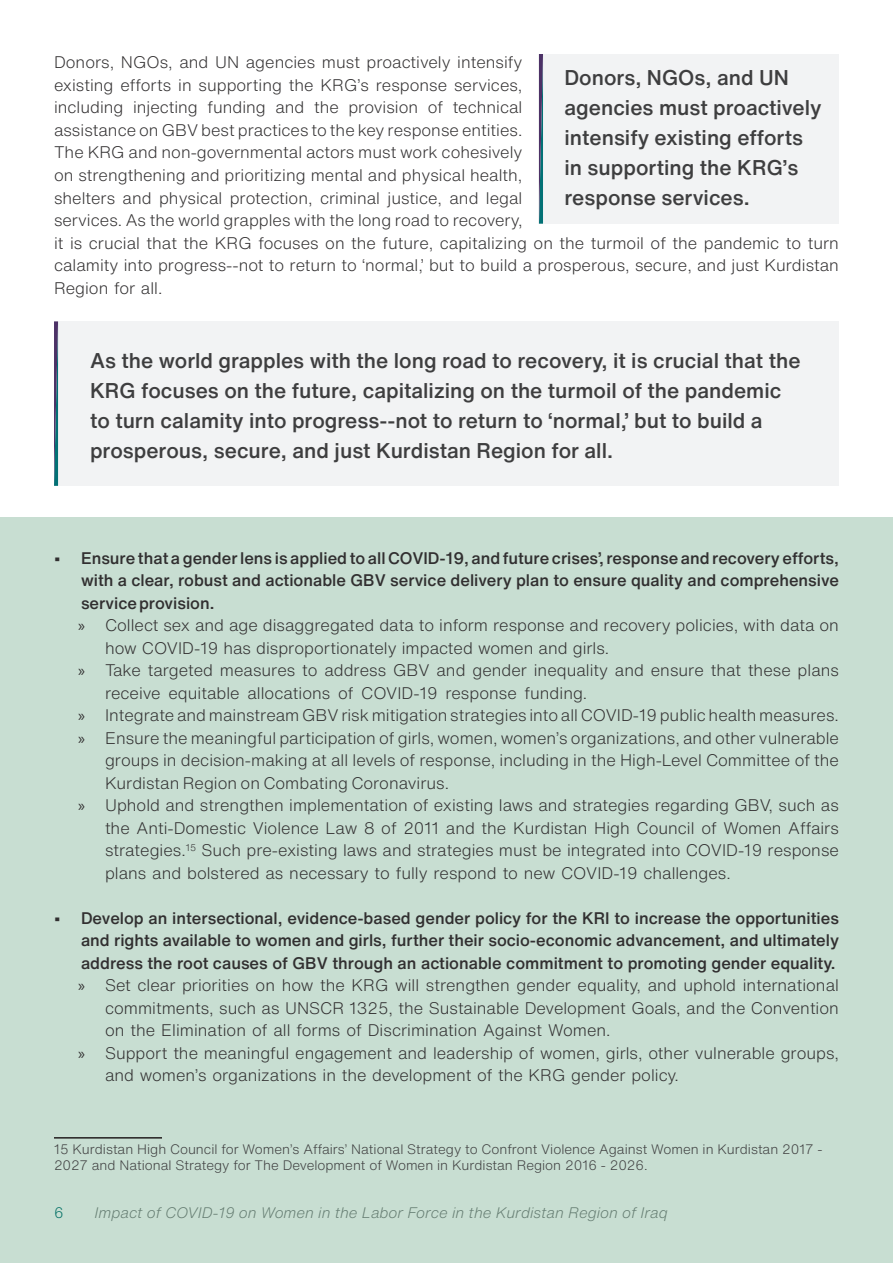
<style>
.page{position:relative;width:893px;height:1263px;background:#fff}
.page>*{position:absolute;margin:0;border:0;box-sizing:border-box;transform-origin:0 0}
.t1{font:500 21px/30px "Helvetica Now Text";color:#3e3e3f}
.t2{font:300 16.5px/22.5px "Helvetica Now Text";color:#312f30}
.t3{font:500 16.5px "Helvetica Now Text";color:#312f30}
.t4{font:italic 300 15px "Helvetica Now Text";color:#808285}
.t5{font:300 15px "Helvetica Now Text";color:#027175}
.t6{font:300 13.5px/16.2px "Helvetica Now Text";color:#3e3e3f}
.s1{font-family:"Myriad Pro";font-weight:400}
</style>
<div class="page">
<div style="left:0;top:517px;width:893px;height:746px;background:#c8ded2"></div>
<hr style="left:54px;top:1137px;width:108px;height:1px;background:#231f20">
<div style="left:539px;top:54px;width:300px;height:170px;background:#f2f3f4"></div>
<svg style="left:539px;top:54px;width:4px;height:170px"></svg>
<div style="left:54px;top:321px;width:785px;height:165px;background:#f2f3f4"></div>
<svg style="left:54px;top:321px;width:4px;height:165px"></svg>
<p class="t2" style="left:54px;top:51px;width:786px">Donors, NGOs, and UN agencies must proactively intensify<br>existing efforts in supporting the KRG’s response services,<br>including injecting funding and the provision of technical<br>assistance on GBV best practices to the key response entities.<br>The KRG and non-governmental actors must work cohesively<br>on strengthening and prioritizing mental and physical health,<br>shelters and physical protection, criminal justice, and legal<br>services. As the world grapples with the long road to recovery,<br>it is crucial that the KRG focuses on the future, capitalizing on the turmoil of the pandemic to turn calamity into progress--not to return to ‘normal,’ but to build a prosperous, secure, and just Kurdistan Region for all.</p>
<p class="t1" style="left:564px;top:62px;width:259px">Donors, NGOs, and UN agencies must proactively intensify existing efforts in supporting the KRG’s response services.</p>
<p class="t1" style="left:90px;top:345px;width:712px">As the world grapples with the long road to recovery, it is crucial that the KRG focuses on the future, capitalizing on the turmoil of the pandemic to turn calamity into progress--not to return to ‘normal,’ but to build a prosperous, secure, and just Kurdistan Region for all.</p>
<p class="t3" style="left:54px;top:545px;width:786px">• Ensure that a gender lens is applied to all COVID-19, and future crises’, response and recovery efforts,</p>
<p class="t3" style="left:81px;top:568px;width:760px">with a clear, robust and actionable GBV service delivery plan to ensure quality and comprehensive</p>
<p class="t3" style="left:81px;top:590px;width:135px">service provision.</p>
<p class="t2" style="left:78px;top:613px;width:762px"><span class="s1">»</span> Collect sex and age disaggregated data to inform response and recovery policies, with data on</p>
<p class="t2" style="left:105px;top:636px;width:506px">how COVID-19 has disproportionately impacted women and girls.</p>
<p class="t2" style="left:78px;top:658px;width:762px"><span class="s1">»</span> Take targeted measures to address GBV and gender inequality and ensure that these plans</p>
<p class="t2" style="left:105px;top:681px;width:484px">receive equitable allocations of COVID-19 response funding.</p>
<p class="t2" style="left:78px;top:703px;width:762px"><span class="s1">»</span> Integrate and mainstream GBV risk mitigation strategies into all COVID-19 public health measures.</p>
<p class="t2" style="left:78px;top:726px;width:762px"><span class="s1">»</span> Ensure the meaningful participation of girls, women, women’s organizations, and other vulnerable</p>
<p class="t2" style="left:105px;top:748px;width:735px">groups in decision-making at all levels of response, including in the High-Level Committee of the</p>
<p class="t2" style="left:105px;top:771px;width:346px">Kurdistan Region on Combating Coronavirus.</p>
<p class="t2" style="left:78px;top:793px;width:762px"><span class="s1">»</span> Uphold and strengthen implementation of existing laws and strategies regarding GBV, such as</p>
<p class="t2" style="left:105px;top:816px;width:735px">the Anti-Domestic Violence Law 8 of 2011 and the Kurdistan High Council of Women Affairs</p>
<p class="t2" style="left:105px;top:838px;width:735px">strategies.<sup>15</sup> Such pre-existing laws and strategies must be integrated into COVID-19 response</p>
<p class="t2" style="left:105px;top:861px;width:627px">plans and bolstered as necessary to fully respond to new COVID-19 challenges.</p>
<p class="t3" style="left:54px;top:905px;width:786px">• Develop an intersectional, evidence-based gender policy for the KRI to increase the opportunities</p>
<p class="t3" style="left:81px;top:928px;width:759px">and rights available to women and girls, further their socio-economic advancement, and ultimately</p>
<p class="t3" style="left:81px;top:950px;width:756px">address the root causes of GBV through an actionable commitment to promoting gender equality.</p>
<p class="t2" style="left:78px;top:973px;width:762px"><span class="s1">»</span> Set clear priorities on how the KRG will strengthen gender equality, and uphold international</p>
<p class="t2" style="left:105px;top:996px;width:735px">commitments, such as UNSCR 1325, the Sustainable Development Goals, and the Convention</p>
<p class="t2" style="left:105px;top:1018px;width:507px">on the Elimination of all forms of Discrimination Against Women.</p>
<p class="t2" style="left:78px;top:1041px;width:762px"><span class="s1">»</span> Support the meaningful engagement and leadership of women, girls, other vulnerable groups,</p>
<p class="t2" style="left:105px;top:1063px;width:575px">and women’s organizations in the development of the KRG gender policy.</p>
<p class="t6" style="left:54px;top:1141px;width:770px">15 Kurdistan High Council for Women’s Affairs’ National Strategy to Confront Violence Against Women in Kurdistan 2017 -<br>2027 and National Strategy for The Development of Women in Kurdistan Region 2016 - 2026.</p>
<p class="t5" style="left:54px;top:1201px;width:11px">6</p>
<p class="t4" style="left:95px;top:1201px;width:575px">Impact of COVID-19 on Women in the Labor Force in the Kurdistan Region of Iraq</p>
</div>
